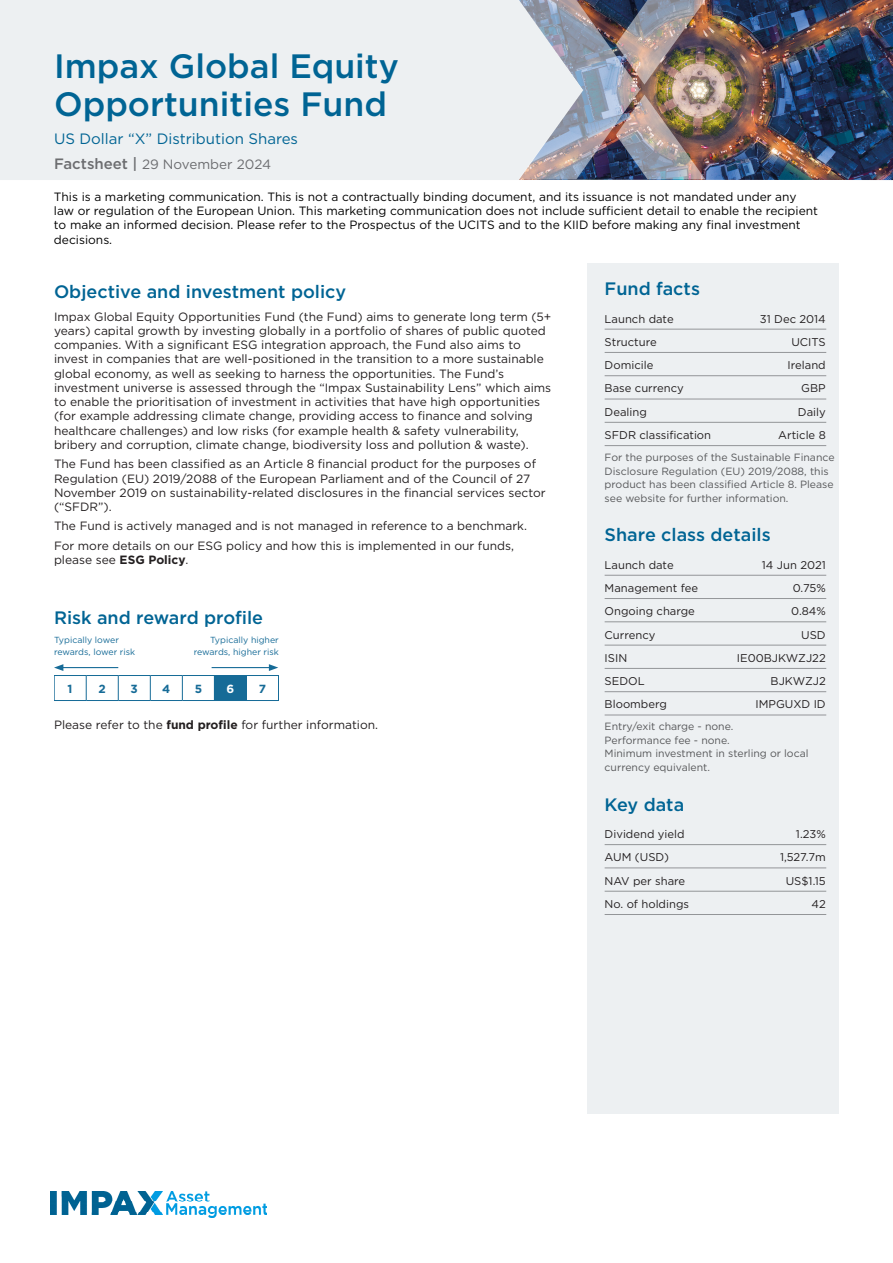
<style>
.page{position:relative;width:893px;height:1263px;background:#fff}
.page>*{position:absolute;margin:0;border:0;box-sizing:border-box;transform-origin:0 0}
.t1{font:500 33.75px/38.4px "Gotham";color:#006494}
.t2{font:500 18px "Gotham";color:#006494}
.t3{font:15px "Gotham";color:#006494}
.t4{font:13.5px "Gotham";color:#6c6d70}
.t5{font:12px/14.2px "Gotham";color:#231f20}
.t6{font:12px/14.2px "Gotham";color:#000}
.t7{font:700 11.7px "Gotham";color:#166b97}
.t8{font:700 11.7px "Gotham";color:#fff}
.t9{font:11.25px "Gotham";color:#231f20}
.t10{font:10.5px/13.5px "Gotham";color:#57585a}
.t11{font:8.85px/12.3px "Gotham";color:#166b97}
.s1{font-weight:500;font-size:15px}
.s2{font-weight:700}
</style>
<div class="page">
<div style="left:0;top:0;width:519px;height:180px;background:#edf0f2"></div>
<img style="left:519px;top:0;width:374px;height:180px">
<img style="left:518px;top:0;width:187px;height:179px">
<div style="left:214px;top:675px;width:32px;height:25px;background:#166b97"></div>
<svg style="left:246px;top:676px;width:1px;height:24px"></svg>
<hr style="left:182px;top:675px;width:32px;height:1px;background:#166b97">
<hr style="left:246px;top:675px;width:33px;height:1px;background:#166b97">
<hr style="left:182px;top:700px;width:32px;height:1px;background:#166b97">
<hr style="left:214px;top:700px;width:32px;height:1px;background:#166b97">
<hr style="left:246px;top:700px;width:33px;height:1px;background:#166b97">
<hr style="left:54px;top:675px;width:32px;height:1px;background:#166b97">
<hr style="left:54px;top:700px;width:32px;height:1px;background:#166b97">
<hr style="left:86px;top:675px;width:32px;height:1px;background:#166b97">
<hr style="left:86px;top:700px;width:32px;height:1px;background:#166b97">
<svg style="left:86px;top:676px;width:1px;height:24px"></svg>
<hr style="left:118px;top:675px;width:32px;height:1px;background:#166b97">
<hr style="left:118px;top:700px;width:32px;height:1px;background:#166b97">
<svg style="left:118px;top:676px;width:1px;height:24px"></svg>
<hr style="left:150px;top:675px;width:32px;height:1px;background:#166b97">
<hr style="left:150px;top:700px;width:32px;height:1px;background:#166b97">
<svg style="left:150px;top:676px;width:1px;height:24px"></svg>
<svg style="left:182px;top:676px;width:1px;height:24px"></svg>
<hr style="left:61px;top:667px;width:57px;height:1px;background:#166b97">
<svg style="left:54px;top:664px;width:9px;height:36px"></svg>
<hr style="left:212px;top:667px;width:59px;height:1px;background:#166b97">
<svg style="left:269px;top:664px;width:10px;height:36px"></svg>
<img style="left:51px;top:1191px;width:216px;height:26px">
<div style="left:588px;top:264px;width:251px;height:850px;background:#edf0f2"></div>
<hr style="left:605px;top:329px;width:221px;height:1px;background:#939598">
<hr style="left:605px;top:352px;width:221px;height:1px;background:#939598">
<hr style="left:605px;top:375px;width:221px;height:1px;background:#939598">
<hr style="left:605px;top:399px;width:221px;height:1px;background:#939598">
<hr style="left:605px;top:422px;width:221px;height:1px;background:#939598">
<hr style="left:605px;top:445px;width:221px;height:1px;background:#939598">
<hr style="left:605px;top:575px;width:221px;height:1px;background:#939598">
<hr style="left:605px;top:598px;width:221px;height:1px;background:#939598">
<hr style="left:605px;top:621px;width:221px;height:1px;background:#939598">
<hr style="left:605px;top:645px;width:221px;height:1px;background:#939598">
<hr style="left:605px;top:668px;width:221px;height:1px;background:#939598">
<hr style="left:605px;top:691px;width:221px;height:1px;background:#939598">
<hr style="left:605px;top:715px;width:221px;height:1px;background:#939598">
<hr style="left:605px;top:844px;width:221px;height:1px;background:#939598">
<hr style="left:605px;top:868px;width:221px;height:1px;background:#939598">
<hr style="left:605px;top:891px;width:221px;height:1px;background:#939598">
<hr style="left:605px;top:914px;width:221px;height:1px;background:#939598">
<h1 class="t1" style="left:54px;top:46px;width:346px">Impax Global Equity<br>Opportunities Fund</h1>
<p class="t3" style="left:54px;top:129px;width:246px">US Dollar “X” Distribution Shares</p>
<p class="t4" style="left:54px;top:156px;width:219px"><span class="s1">Factsheet |</span> 29 November 2024</p>
<p class="t6" style="left:54px;top:189px;width:765px">This is a marketing communication. This is not a contractually binding document, and its issuance is not mandated under any law or regulation of the European Union. This marketing communication does not include sufficient detail to enable the recipient to make an informed decision. Please refer to the Prospectus of the UCITS and to the KIID before making any final investment decisions.</p>
<h2 class="t2" style="left:54px;top:280px;width:294px">Objective and investment policy</h2>
<p class="t5" style="left:54px;top:309px;width:499px">Impax Global Equity Opportunities Fund (the Fund) aims to generate long term (5+ years) capital growth by investing globally in a portfolio of shares of public quoted companies. With a significant ESG integration approach, the Fund also aims to invest in companies that are well-positioned in the transition to a more sustainable global economy, as well as seeking to harness the opportunities. The Fund’s investment universe is assessed through the “Impax Sustainability Lens” which aims to enable the prioritisation of investment in activities that have high opportunities (for example addressing climate change, providing access to finance and solving healthcare challenges) and low risks (for example health &amp; safety vulnerability, bribery and corruption, climate change, biodiversity loss and pollution &amp; waste).</p>
<p class="t5" style="left:54px;top:457px;width:493px">The Fund has been classified as an Article 8 financial product for the purposes of Regulation (EU) 2019/2088 of the European Parliament and of the Council of 27<br>November 2019 on sustainability-related disclosures in the financial services sector (“SFDR”).</p>
<p class="t5" style="left:54px;top:516px;width:474px;line-height:19.4px">The Fund is actively managed and is not managed in reference to a benchmark.<br>For more details on our ESG policy and how this is implemented in our funds,</p>
<p class="t5" style="left:54px;top:552px;width:136px">please see <span class="s2">ESG Policy</span>.</p>
<h2 class="t2" style="left:54px;top:606px;width:211px">Risk and reward profile</h2>
<p class="t11" style="left:54px;top:633px;width:83px">Typically lower rewards, lower risk</p>
<p class="t11" style="left:194px;top:633px;width:87px;text-align:right">Typically higher rewards, higher risk</p>
<p class="t7" style="left:68px;top:681px;width:6px">1</p>
<p class="t7" style="left:99px;top:681px;width:9px">2</p>
<p class="t7" style="left:131px;top:681px;width:9px">3</p>
<p class="t7" style="left:162px;top:681px;width:10px">4</p>
<p class="t7" style="left:195px;top:681px;width:9px">5</p>
<p class="t8" style="left:227px;top:681px;width:9px">6</p>
<p class="t7" style="left:259px;top:681px;width:9px">7</p>
<p class="t5" style="left:54px;top:717px;width:326px">Please refer to the <span class="s2">fund profile</span> for further information.</p>
<h2 class="t2" style="left:605px;top:277px;width:97px">Fund facts</h2>
<p class="t9" style="left:605px;top:311px;width:71px">Launch date</p>
<p class="t9" style="left:760px;top:311px;width:67px">31 Dec 2014</p>
<p class="t9" style="left:605px;top:335px;width:54px">Structure</p>
<p class="t9" style="left:791px;top:335px;width:36px">UCITS</p>
<p class="t9" style="left:605px;top:358px;width:50px">Domicile</p>
<p class="t9" style="left:788px;top:358px;width:40px">Ireland</p>
<p class="t9" style="left:605px;top:381px;width:81px">Base currency</p>
<p class="t9" style="left:801px;top:381px;width:26px">GBP</p>
<p class="t9" style="left:605px;top:405px;width:44px">Dealing</p>
<p class="t9" style="left:798px;top:405px;width:29px">Daily</p>
<p class="t9" style="left:605px;top:428px;width:108px">SFDR classification</p>
<p class="t9" style="left:778px;top:428px;width:49px">Article 8</p>
<p class="t10" style="left:605px;top:450px;width:231px">For the purposes of the Sustainable Finance Disclosure Regulation (EU) 2019/2088, this product has been classified Article 8. Please see website for further information.</p>
<h2 class="t2" style="left:605px;top:523px;width:168px">Share class details</h2>
<p class="t9" style="left:605px;top:557px;width:71px">Launch date</p>
<p class="t9" style="left:762px;top:557px;width:65px">14 Jun 2021</p>
<p class="t9" style="left:605px;top:581px;width:95px">Management fee</p>
<p class="t9" style="left:793px;top:581px;width:35px">0.75%</p>
<p class="t9" style="left:605px;top:604px;width:92px">Ongoing charge</p>
<p class="t9" style="left:791px;top:604px;width:36px">0.84%</p>
<p class="t9" style="left:605px;top:627px;width:52px">Currency</p>
<p class="t9" style="left:801px;top:627px;width:26px">USD</p>
<p class="t9" style="left:605px;top:651px;width:24px">ISIN</p>
<p class="t9" style="left:737px;top:651px;width:90px">IE00BJKWZJ22</p>
<p class="t9" style="left:605px;top:674px;width:42px">SEDOL</p>
<p class="t9" style="left:771px;top:674px;width:57px">BJKWZJ2</p>
<p class="t9" style="left:605px;top:697px;width:64px">Bloomberg</p>
<p class="t9" style="left:755px;top:697px;width:72px">IMPGUXD ID</p>
<p class="t10" style="left:605px;top:720px;width:205px">Entry/exit charge - none.<br>Performance fee - none.<br>Minimum investment in sterling or local currency equivalent.</p>
<h2 class="t2" style="left:605px;top:792px;width:81px">Key data</h2>
<p class="t9" style="left:605px;top:827px;width:81px">Dividend yield</p>
<p class="t9" style="left:796px;top:827px;width:31px">1.23%</p>
<p class="t9" style="left:605px;top:850px;width:66px">AUM (USD)</p>
<p class="t9" style="left:780px;top:850px;width:47px">1,527.7m</p>
<p class="t9" style="left:605px;top:873px;width:82px">NAV per share</p>
<p class="t9" style="left:786px;top:873px;width:42px">US$1.15</p>
<p class="t9" style="left:605px;top:897px;width:86px">No. of holdings</p>
<p class="t9" style="left:811px;top:897px;width:16px">42</p>
</div>
